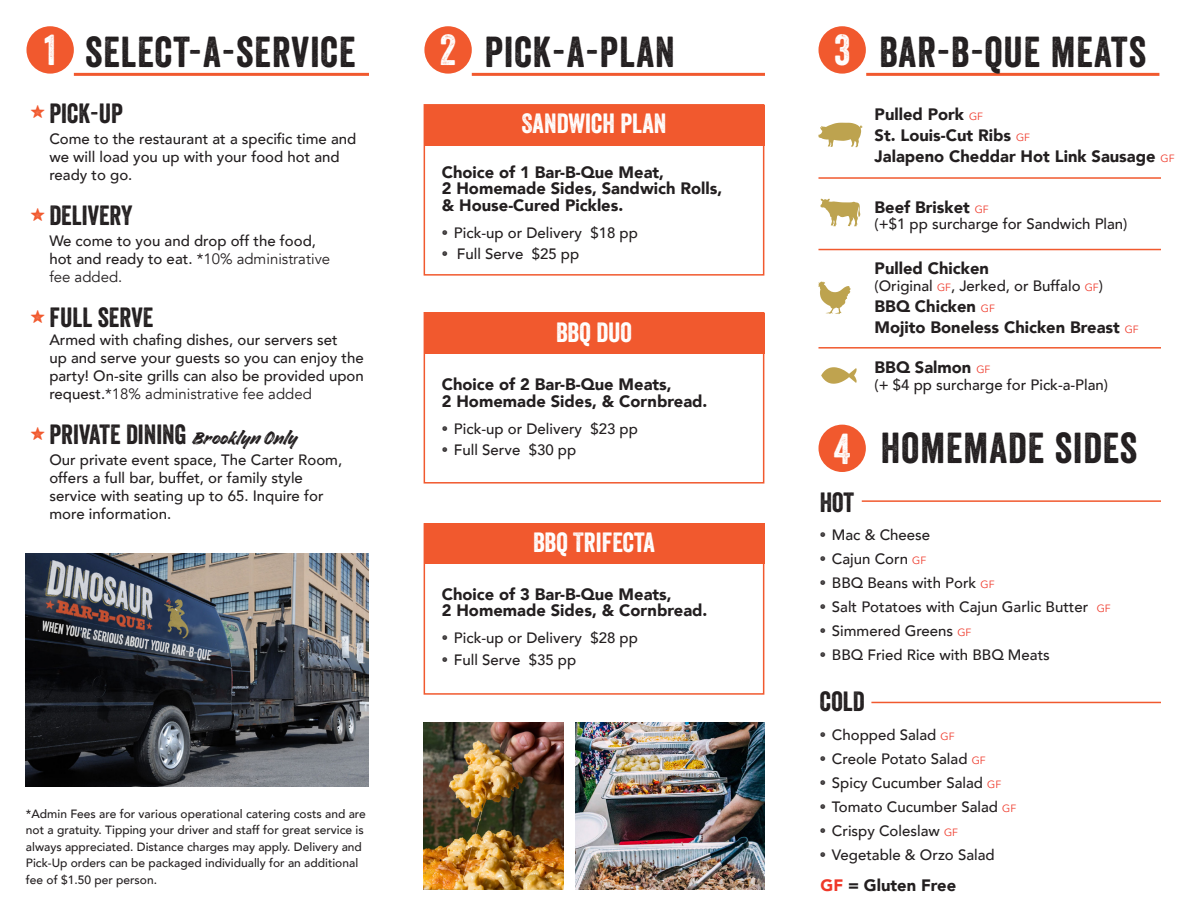
<style>
.page{position:relative;width:1188px;height:918px;background:#fff}
.page>*{position:absolute;margin:0;border:0;box-sizing:border-box;transform-origin:0 0}
.t1{font:42px "Veneer";letter-spacing:.025em;color:#231f20}
.t2{font:42px "Veneer";color:#fff}
.t3{font:27px "Veneer";color:#231f20}
.t4{font:27px "Veneer";color:#fff}
.t5{font:18px "Veneer Extras";color:#f1592e}
.t6{font:900 16.5px/16.5px "Avenir";color:#231f20}
.t7{font:500 15px/18px "Avenir";color:#231f20}
.Footnote{font:500 12px/16.5px "Avenir";color:#231f20}
.s1{font-weight:400}
.s2{font-family:"Handelson Two";font-size:21px}
.s3{font-family:"Veneer";font-weight:400}
.s4{font-weight:400;font-size:10.5px;color:#ef3829}
.s5{color:#ef3829}
</style>
<div class="page">
<div style="left:424px;top:105px;width:340px;height:41px;background:#f1592e"></div>
<div style="left:424px;top:313px;width:340px;height:41px;background:#f1592e"></div>
<div style="left:424px;top:523px;width:340px;height:41px;background:#f1592e"></div>
<div style="left:26px;top:26px;width:48px;height:48px;background:#f1592e;border-radius:50%"></div>
<div style="left:424px;top:26px;width:48px;height:48px;background:#f1592e;border-radius:50%"></div>
<div style="left:819px;top:26px;width:47px;height:48px;background:#f1592e;border-radius:50%"></div>
<div style="left:819px;top:425px;width:47px;height:47px;background:#f1592e;border-radius:50%"></div>
<svg style="left:818px;top:282px;width:33px;height:32px"></svg>
<svg style="left:818px;top:123px;width:45px;height:24px"></svg>
<svg style="left:820px;top:199px;width:40px;height:27px"></svg>
<svg style="left:821px;top:367px;width:36px;height:17px"></svg>
<hr style="left:818px;top:177px;width:343px;height:2px;background:#f1592e">
<hr style="left:818px;top:249px;width:343px;height:1px;background:#f1592e">
<hr style="left:818px;top:347px;width:343px;height:2px;background:#f1592e">
<hr style="left:862px;top:500px;width:299px;height:2px;background:#f1592e">
<hr style="left:74px;top:73px;width:295px;height:3px;background:#f1592e">
<hr style="left:472px;top:73px;width:293px;height:3px;background:#f1592e">
<hr style="left:866px;top:73px;width:293px;height:3px;background:#f1592e">
<hr style="left:871px;top:702px;width:290px;height:1px;background:#f1592e">
<div style="left:424px;top:104px;width:340px;height:172px;border:2px solid #f1592e"></div>
<div style="left:424px;top:523px;width:340px;height:172px;border:2px solid #f1592e"></div>
<img style="left:423px;top:722px;width:141px;height:167px">
<img style="left:576px;top:722px;width:188px;height:167px">
<img style="left:26px;top:553px;width:343px;height:233px">
<div style="left:424px;top:312px;width:340px;height:172px;border:2px solid #f1592e"></div>
<h1 class="t2" style="left:44px;top:25px;width:13px">1</h1>
<h1 class="t2" style="left:440px;top:25px;width:18px">2</h1>
<h1 class="t2" style="left:834px;top:25px;width:18px">3</h1>
<h1 class="t1" style="left:85px;top:26px;width:272px">SELECT-A-SERVICE</h1>
<h1 class="t1" style="left:485px;top:26px;width:192px">PICK-A-PLAN</h1>
<h1 class="t1" style="left:879px;top:26px;width:268px">BAR-B-QUE MEATS</h1>
<h2 class="t3" style="left:49px;top:97px;width:75px">PICK-UP</h2>
<p class="t7" style="left:49px;top:129px;width:309px">Come to the restaurant at a specific time and we will load you up with your food hot and ready to go.</p>
<h2 class="t3" style="left:49px;top:199px;width:85px">DELIVERY</h2>
<p class="t7" style="left:49px;top:231px;width:282px">We come to you and drop off the food, hot and ready to eat. <span class="s1">*10% administrative fee added.</span></p>
<h2 class="t3" style="left:49px;top:301px;width:105px">FULL SERVE</h2>
<p class="t7" style="left:49px;top:330px;width:316px">Armed with chafing dishes, our servers set<br>up and serve your guests so you can enjoy the party! On-site grills can also be provided upon request.<span class="s1">*18% administrative fee added</span></p>
<p class="t3" style="left:49px;top:418px;width:249px">PRIVATE DINING <span class="s2">Brooklyn Only</span></p>
<p class="t7" style="left:49px;top:450px;width:294px">Our private event space, The Carter Room, offers a full bar, buffet, or family style service with seating up to 65. Inquire for more information.</p>
<h2 class="t5" style="left:30px;top:101px;width:17px">y</h2>
<h2 class="t5" style="left:30px;top:204px;width:17px">y</h2>
<h2 class="t5" style="left:30px;top:306px;width:17px">y</h2>
<p class="t5" style="left:30px;top:423px;width:17px">y</p>
<p class="Footnote" style="left:26px;top:805px;width:341px">*Admin Fees are for various operational catering costs and are not a gratuity. Tipping your driver and staff for great service is always appreciated. Distance charges may apply. Delivery and Pick-Up orders can be packaged individually for an additional fee of $1.50 per person.</p>
<p class="t4" style="left:522px;top:107px;width:146px">SANDWICH PLAN</p>
<p class="t6" style="left:442px;top:163px;width:282px">Choice of 1 Bar-B-Que Meat,<br>2 Homemade Sides, Sandwich Rolls, &amp; House-Cured Pickles.</p>
<p class="t7" style="left:442px;top:223px;width:198px"><span class="s3">•</span> Pick-up or Delivery $18 pp</p>
<p class="t7" style="left:442px;top:244px;width:139px"><span class="s3">•</span> Full Serve $25 pp</p>
<p class="t4" style="left:556px;top:316px;width:77px">BBQ DUO</p>
<p class="t6" style="left:442px;top:376px;width:267px">Choice of 2 Bar-B-Que Meats,<br>2 Homemade Sides, &amp; Cornbread.</p>
<p class="t7" style="left:442px;top:418px;width:198px"><span class="s3">•</span> Pick-up or Delivery $23 pp</p>
<p class="t7" style="left:442px;top:440px;width:136px"><span class="s3">•</span> Full Serve $30 pp</p>
<p class="t4" style="left:533px;top:526px;width:123px">BBQ TRIFECTA</p>
<p class="t6" style="left:442px;top:585px;width:267px">Choice of 3 Bar-B-Que Meats,<br>2 Homemade Sides, &amp; Cornbread.</p>
<p class="t7" style="left:442px;top:628px;width:198px"><span class="s3">•</span> Pick-up or Delivery $28 pp</p>
<p class="t7" style="left:442px;top:650px;width:136px"><span class="s3">•</span> Full Serve $35 pp</p>
<h1 class="t2" style="left:834px;top:423px;width:18px">4</h1>
<h2 class="t3" style="left:820px;top:485px;width:36px">HOT</h2>
<p class="t6" style="left:875px;top:105px;width:110px">Pulled Pork <span class="s4">GF</span></p>
<p class="t6" style="left:875px;top:124px;width:301px;line-height:21px">St. Louis-Cut Ribs <span class="s4">GF<br></span>Jalapeno Cheddar Hot Link Sausage <span class="s4">GF</span></p>
<p class="t6" style="left:875px;top:198px;width:116px">Beef Brisket <span class="s4">GF</span></p>
<p class="t7" style="left:875px;top:214px;width:254px">(+$1 pp surcharge for Sandwich Plan)</p>
<p class="t6" style="left:875px;top:260px;width:116px">Pulled Chicken</p>
<p class="t7" style="left:875px;top:276px;width:230px">(Original <span class="s4">GF</span>, Jerked, or Buffalo <span class="s4">GF</span>)</p>
<p class="t6" style="left:875px;top:295px;width:266px;line-height:21px">BBQ Chicken <span class="s4">GF<br></span>Mojito Boneless Chicken Breast <span class="s4">GF</span></p>
<p class="t6" style="left:875px;top:359px;width:117px">BBQ Salmon <span class="s4">GF</span></p>
<p class="t7" style="left:875px;top:375px;width:235px">(+ $4 pp surcharge for Pick-a-Plan)</p>
<h1 class="t1" style="left:881px;top:423px;width:258px">HOMEMADE SIDES</h1>
<p class="t7" style="left:820px;top:525px;width:112px"><span class="s3">•</span> Mac &amp; Cheese</p>
<p class="t7" style="left:820px;top:549px;width:108px"><span class="s3">•</span> Cajun Corn <span class="s4">GF</span></p>
<p class="t7" style="left:820px;top:573px;width:176px"><span class="s3">•</span> BBQ Beans with Pork <span class="s4">GF</span></p>
<p class="t7" style="left:820px;top:597px;width:292px"><span class="s3">•</span> Salt Potatoes with Cajun Garlic Butter <span class="s4">GF</span></p>
<p class="t7" style="left:820px;top:621px;width:153px"><span class="s3">•</span> Simmered Greens <span class="s4">GF</span></p>
<p class="t7" style="left:820px;top:645px;width:232px"><span class="s3">•</span> BBQ Fried Rice with BBQ Meats</p>
<h2 class="t3" style="left:820px;top:685px;width:46px">COLD</h2>
<p class="t7" style="left:820px;top:725px;width:136px"><span class="s3">•</span> Chopped Salad <span class="s4">GF</span></p>
<p class="t7" style="left:820px;top:749px;width:168px"><span class="s3">•</span> Creole Potato Salad <span class="s4">GF</span></p>
<p class="t7" style="left:820px;top:773px;width:183px"><span class="s3">•</span> Spicy Cucumber Salad <span class="s4">GF</span></p>
<p class="t7" style="left:820px;top:797px;width:198px"><span class="s3">•</span> Tomato Cucumber Salad <span class="s4">GF</span></p>
<p class="t7" style="left:820px;top:821px;width:140px"><span class="s3">•</span> Crispy Coleslaw <span class="s4">GF</span></p>
<p class="t7" style="left:820px;top:845px;width:176px"><span class="s3">•</span> Vegetable &amp; Orzo Salad</p>
<p class="t6" style="left:821px;top:877px;width:137px"><span class="s5">GF</span> = Gluten Free</p>
</div>
